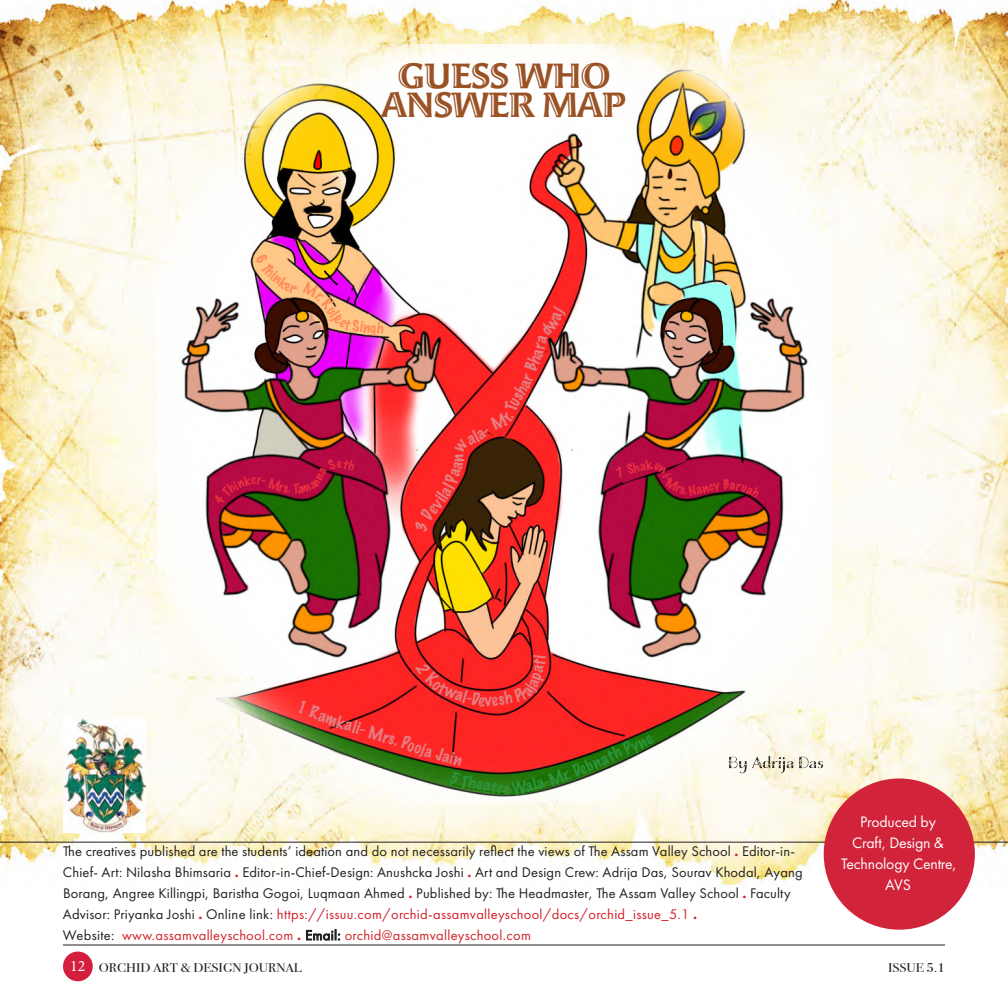
<style>
.page{position:relative;width:1008px;height:1008px;background:#fff}
.page>*{position:absolute;margin:0;border:0;box-sizing:border-box;transform-origin:0 0}
.t1{font:900 35px "Angie Open Pro";letter-spacing:-.04em;color:#9a5225}
.t2{font:15.75px/21px "Futura PT";letter-spacing:-.01em;color:#fff;text-align:center}
.t3{font:100 15.75px "Marker Felt";color:#e47f83}
.t4{font:14.53px/21px "Futura PT";letter-spacing:.01em;color:#231f20}
.t5{font:14.53px "Futura PT";letter-spacing:.02em;color:#d1232a}
.t6{font:100 14px "Marker Felt";color:#ff8a5a}
.t7{font:12.6px "Bodoni Svty Two ITCTT";color:#231f20;scale:1.11 1}
.t8{font:100 12.25px "Marker Felt";color:#ea3040}
.s1{font-weight:800;color:#d1232a}
.s2{color:#d31f2a}
.s3{color:#231f20}
.s4{font-weight:800}
.s5{font-family:"Minion Pro";font-size:15.75px;color:#fff}
</style>
<div class="page">
<div style="left:63px;top:952px;width:30px;height:29px;background:#d41e3d;border-radius:50%"></div>
<hr style="left:63px;top:945px;width:882px;height:1px;background:#231f20">
<img style="left:0;top:0;width:1008px;height:888px">
<img style="left:158px;top:44px;width:674px;height:759px">
<svg style="left:710px;top:272px;width:32px;height:86px;background:#91a18d"></svg>
<svg style="left:329px;top:507px;width:34px;height:97px;background:#3e5515"></svg>
<hr style="left:0;top:842px;width:1008px;height:1px;background:#231f20">
<div style="left:824px;top:778px;width:151px;height:152px;background:#d12339;border-radius:50%"></div>
<img style="left:63px;top:718px;width:82px;height:115px">
<div style="left:719px;top:751px;width:114px;height:24px;background:#fff;opacity:.75"></div>
<div style="left:719px;top:752px;width:114px;height:31px;background:#231f20;opacity:.75"></div>
<svg style="left:412px;top:615px;width:282px;height:186px"></svg>
<svg style="left:213px;top:475px;width:78px;height:30px;background:#901734"></svg>
<svg style="left:301px;top:458px;width:35px;height:36px"></svg>
<svg style="left:342px;top:459px;width:14px;height:12px"></svg>
<img style="left:255px;top:251px;width:116px;height:82px">
<svg style="left:377px;top:321px;width:7px;height:13px"></svg>
<svg style="left:414px;top:306px;width:152px;height:226px"></svg>
<svg style="left:298px;top:700px;width:29px;height:23px"></svg>
<svg style="left:608px;top:443px;width:154px;height:56px;background:#a33252"></svg>
<p class="t1" style="left:397px;top:50px;width:215px">GUESS WHO</p>
<p class="t1" style="left:382px;top:79px;width:246px">ANSWER MAP</p>
<p class="t6" style="left:293px;top:277px;width:7px">-</p>
<p class="t6" style="left:370px;top:316px;width:8px">g</p>
<p class="t8" style="left:294px;top:479px;width:12px">Ta</p>
<p class="t8" style="left:337px;top:454px;width:6px">e</p>
<p class="t3" style="left:330px;top:705px;width:43px;rotate:18deg">mkali-</p>
<p class="t3" style="left:373px;top:720px;width:32px;rotate:17deg">Mrs.</p>
<p class="t3" style="left:406px;top:730px;width:26px;rotate:19deg">Pooj</p>
<p class="t3" style="left:429px;top:738px;width:39px;rotate:17deg">a Jain</p>
<p class="t4" style="left:63px;top:841px;width:741px">The creatives published are the students’ ideation and do not necessarily reflect the views of The Assam Valley School <span class="s1">.</span> Editor-in-Chief- Art: Nilasha Bhimsaria <span class="s1">.</span> Editor-in-Chief-Design: Anushcka Joshi <span class="s1">.</span> Art and Design Crew: Adrija Das, Sourav Khodal, Ayang Borang, Angree Killingpi, Baristha Gogoi, Luqmaan Ahmed <span class="s1">.</span> Published by: The Headmaster, The Assam Valley School <span class="s1">.</span> Faculty Advisor: Priyanka Joshi <span class="s1">.</span> Online link: <span class="s2">https://issuu.com/orchid-assamvalleyschool/docs/orchid_issue_5.1</span> <span class="s1">.</span></p>
<p class="t5" style="left:63px;top:927px;width:469px"><span class="s3">Website:</span> www.assamvalleyschool.com <span class="s4">.</span> <span class="s3">Email:</span> orchid@assamvalleyschool.com</p>
<p class="t2" style="left:860px;top:811px;width:77px">Produced by</p>
<p class="t2" style="left:841px;top:832px;width:117px">Craft, Design &amp;<br>Technology Centre,</p>
<p class="t2" style="left:885px;top:874px;width:27px">AVS</p>
<p class="t7" style="left:70px;top:957px;width:210px"><span class="s5">12</span> ORCHID ART &amp; DESIGN JOURNAL</p>
<p class="t7" style="left:888px;top:957px;width:53px">ISSUE 5.1</p>
</div>
